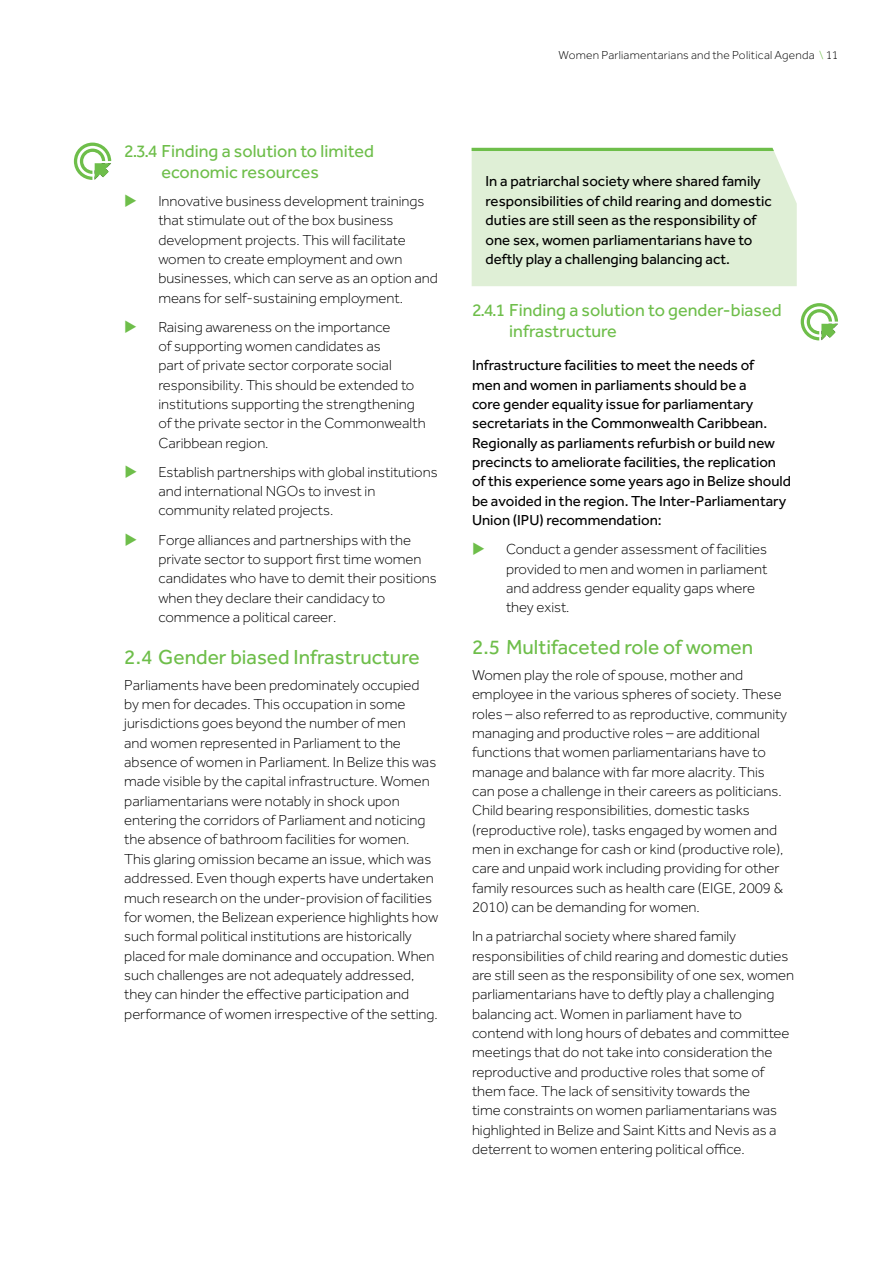
<style>
.page{position:relative;width:893px;height:1263px;background:#fff}
.page>*{position:absolute;margin:0;border:0;box-sizing:border-box;transform-origin:0 0}
.t1{font:21px "Effra";color:#6ebe4a}
.t2{font:18px/21px "Effra";color:#6ebe4a}
.t3{font:300 15px/19.4px "Effra";color:#000}
.t4{font:15px/19.4px "Effra";color:#000}
.t5{font:300 12px "Effra";letter-spacing:.02em;color:#000}
.s1{color:#6ebe4a}
</style>
<div class="page">
<svg style="left:74px;top:143px;width:37px;height:37px"></svg>
<svg style="left:801px;top:303px;width:37px;height:37px"></svg>
<div style="left:472px;top:148px;width:325px;height:138px;background:#dfefd6"></div>
<p class="t2" style="left:162px;top:140px;width:214px;text-indent:-37px">2.3.4 Finding a solution to limited economic resources</p>
<p class="t3" style="left:158px;top:191px;width:281px">Innovative business development trainings that stimulate out of the box business development projects. This will facilitate women to create employment and own businesses, which can serve as an option and means for self-sustaining employment.</p>
<p class="t3" style="left:158px;top:317px;width:269px">Raising awareness on the importance<br>of supporting women candidates as<br>part of private sector corporate social responsibility. This should be extended to institutions supporting the strengthening of the private sector in the Commonwealth Caribbean region.</p>
<p class="t3" style="left:158px;top:462px;width:281px">Establish partnerships with global institutions and international NGOs to invest in community related projects.</p>
<p class="t3" style="left:158px;top:530px;width:280px">Forge alliances and partnerships with the private sector to support first time women candidates who have to demit their positions when they declare their candidacy to commence a political career.</p>
<h1 class="t1" style="left:124px;top:644px;width:297px">2.4 Gender biased Infrastructure</h1>
<p class="t3" style="left:124px;top:675px;width:315px">Parliaments have been predominately occupied by men for decades. This occupation in some jurisdictions goes beyond the number of men<br>and women represented in Parliament to the absence of women in Parliament. In Belize this was made visible by the capital infrastructure. Women parliamentarians were notably in shock upon entering the corridors of Parliament and noticing the absence of bathroom facilities for women.<br>This glaring omission became an issue, which was addressed. Even though experts have undertaken much research on the under-provision of facilities for women, the Belizean experience highlights how such formal political institutions are historically placed for male dominance and occupation. When such challenges are not adequately addressed, they can hinder the effective participation and performance of women irrespective of the setting.</p>
<p class="t5" style="left:558px;top:48px;width:281px">Women Parliamentarians and the Political Agenda <span class="s1">\</span> 11</p>
<p class="t4" style="left:486px;top:172px;width:288px">In a patriarchal society where shared family responsibilities of child rearing and domestic duties are still seen as the responsibility of one sex, women parliamentarians have to deftly play a challenging balancing act.</p>
<p class="t2" style="left:509px;top:299px;width:274px;text-indent:-37px">2.4.1 Finding a solution to gender-biased infrastructure</p>
<p class="t4" style="left:472px;top:355px;width:321px">Infrastructure facilities to meet the needs of<br>men and women in parliaments should be a<br>core gender equality issue for parliamentary secretariats in the Commonwealth Caribbean.<br>Regionally as parliaments refurbish or build new precincts to ameliorate facilities, the replication of this experience some years ago in Belize should be avoided in the region. The Inter-Parliamentary Union (IPU) recommendation:</p>
<p class="t3" style="left:506px;top:539px;width:263px">Conduct a gender assessment of facilities provided to men and women in parliament and address gender equality gaps where they exist.</p>
<h1 class="t1" style="left:472px;top:635px;width:283px">2.5 Multifaceted role of women</h1>
<p class="t3" style="left:472px;top:665px;width:317px">Women play the role of spouse, mother and employee in the various spheres of society. These roles – also referred to as reproductive, community managing and productive roles – are additional functions that women parliamentarians have to manage and balance with far more alacrity. This can pose a challenge in their careers as politicians.<br>Child bearing responsibilities, domestic tasks (reproductive role), tasks engaged by women and men in exchange for cash or kind (productive role), care and unpaid work including providing for other family resources such as health care (EIGE, 2009 &amp; 2010) can be demanding for women.</p>
<p class="t3" style="left:472px;top:926px;width:324px">In a patriarchal society where shared family responsibilities of child rearing and domestic duties are still seen as the responsibility of one sex, women parliamentarians have to deftly play a challenging balancing act. Women in parliament have to contend with long hours of debates and committee meetings that do not take into consideration the reproductive and productive roles that some of them face. The lack of sensitivity towards the<br>time constraints on women parliamentarians was highlighted in Belize and Saint Kitts and Nevis as a deterrent to women entering political office.</p>
</div>
